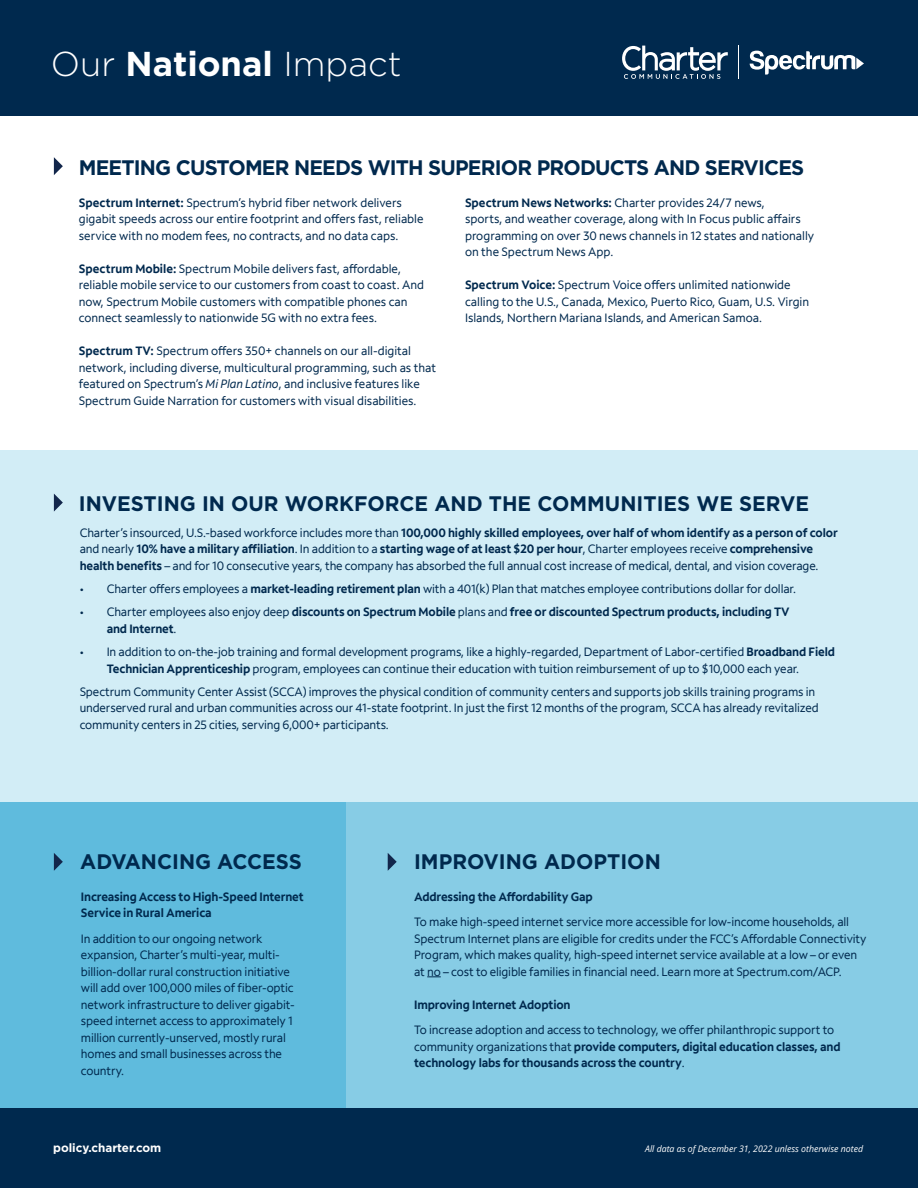
<style>
.page{position:relative;width:918px;height:1188px;background:#fff}
.page>*{position:absolute;margin:0;border:0;box-sizing:border-box;transform-origin:0 0}
.t1{font:300 34.5px "Gotham";color:#fff}
.t2{font:700 21px "Gotham";color:#00294e}
.t3{font:700 21px "Gotham";letter-spacing:-.04em;color:#00294e}
.t4{font:12px/16.5px "Spectrum Sans";letter-spacing:-.01em;color:#00294e}
.t5{font:700 12px/16.5px "Spectrum Sans";letter-spacing:-.01em;color:#00294e}
.t6{font:700 12px "Gotham";color:#fff}
.t7{font:italic 9px "Open Sans";color:#fff}
.s1{font-weight:700}
.s2{font-style:italic}
.s3{font-weight:400}
</style>
<div class="page">
<div style="left:0;top:451px;width:918px;height:737px;background:#d2edf6"></div>
<div style="left:0;top:803px;width:346px;height:385px;background:#5fbbdd"></div>
<div style="left:346px;top:803px;width:572px;height:385px;background:#87cce5"></div>
<svg style="left:388px;top:853px;width:9px;height:18px"></svg>
<svg style="left:54px;top:853px;width:9px;height:18px"></svg>
<div style="left:0;top:1108px;width:918px;height:80px;background:#00294e"></div>
<svg style="left:54px;top:157px;width:9px;height:18px"></svg>
<svg style="left:54px;top:494px;width:9px;height:18px"></svg>
<div style="left:0;top:0;width:918px;height:115px;background:#00294e"></div>
<svg style="left:427px;top:976px;width:14px;height:1px"></svg>
<svg style="left:750px;top:51px;width:114px;height:24px"></svg>
<hr style="left:739px;top:46px;width:1px;height:33px;background:#fff">
<svg style="left:622px;top:46px;width:106px;height:33px"></svg>
<p class="t1" style="left:51px;top:42px;width:352px">Our <span class="s1">National</span> Impact</p>
<p class="t3" style="left:79px;top:153px;width:727px">MEETING CUSTOMER NEEDS WITH SUPERIOR PRODUCTS AND SERVICES</p>
<p class="t4" style="left:79px;top:194px;width:346px"><span class="s1">Spectrum Internet:</span> Spectrum’s hybrid fiber network delivers gigabit speeds across our entire footprint and offers fast, reliable service with no modem fees, no contracts, and no data caps.</p>
<p class="t4" style="left:79px;top:260px;width:347px"><span class="s1">Spectrum Mobile:</span> Spectrum Mobile delivers fast, affordable, reliable mobile service to our customers from coast to coast. And now, Spectrum Mobile customers with compatible phones can connect seamlessly to nationwide 5G with no extra fees.</p>
<p class="t4" style="left:79px;top:343px;width:359px"><span class="s1">Spectrum TV:</span> Spectrum offers 350+ channels on our all-digital network, including diverse, multicultural programming, such as that featured on Spectrum’s <span class="s2">Mi Plan Latino</span>, and inclusive features like Spectrum Guide Narration for customers with visual disabilities.</p>
<p class="t4" style="left:465px;top:194px;width:351px"><span class="s1">Spectrum News Networks:</span> Charter provides 24/7 news,<br>sports, and weather coverage, along with In Focus public affairs programming on over 30 news channels in 12 states and nationally on the Spectrum News App.</p>
<p class="t4" style="left:465px;top:277px;width:346px"><span class="s1">Spectrum Voice:</span> Spectrum Voice offers unlimited nationwide calling to the U.S., Canada, Mexico, Puerto Rico, Guam, U.S. Virgin<br>Islands, Northern Mariana Islands, and American Samoa.</p>
<p class="t2" style="left:79px;top:490px;width:732px">INVESTING IN OUR WORKFORCE AND THE COMMUNITIES WE SERVE</p>
<p class="t4" style="left:80px;top:524px;width:760px">Charter’s insourced, U.S.-based workforce includes more than <span class="s1">100,000 highly skilled employees, over half of whom identify as a person of color </span>and nearly <span class="s1">10% have a military affiliation</span>. In addition to a <span class="s1">starting wage of at least $20 per hour</span>, Charter employees receive <span class="s1">comprehensive health benefits</span> – and for 10 consecutive years, the company has absorbed the full annual cost increase of medical, dental, and vision coverage.</p>
<p class="t4" style="left:80px;top:581px;width:718px">• Charter offers employees a <span class="s1">market-leading retirement plan</span> with a 401(k) Plan that matches employee contributions dollar for dollar.</p>
<p class="t5" style="left:107px;top:604px;width:685px;text-indent:-27px"><span class="s3">• Charter employees also enjoy deep</span> discounts on Spectrum Mobile <span class="s3">plans and</span> free or discounted Spectrum products, including TV and Internet<span class="s3">.</span></p>
<p class="t4" style="left:107px;top:644px;width:730px;text-indent:-27px">• In addition to on-the-job training and formal development programs, like a highly-regarded, Department of Labor-certified <span class="s1">Broadband Field<br>Technician Apprenticeship</span> program, employees can continue their education with tuition reimbursement of up to $10,000 each year.</p>
<p class="t4" style="left:80px;top:683px;width:741px">Spectrum Community Center Assist (SCCA) improves the physical condition of community centers and supports job skills training programs in underserved rural and urban communities across our 41-state footprint. In just the first 12 months of the program, SCCA has already revitalized community centers in 25 cities, serving 6,000+ participants.</p>
<p class="t2" style="left:80px;top:848px;width:223px">ADVANCING ACCESS</p>
<p class="t2" style="left:414px;top:848px;width:248px">IMPROVING ADOPTION</p>
<p class="t5" style="left:81px;top:888px;width:224px">Increasing Access to High-Speed Internet<br>Service in Rural America</p>
<p class="t4" style="left:81px;top:930px;width:215px">In addition to our ongoing network expansion, Charter’s multi-year, multi&shy;billion-dollar rural construction initiative will add over 100,000 miles of fiber-optic network infrastructure to deliver gigabit&shy;speed internet access to approximately 1 million currently-unserved, mostly rural homes and small businesses across the country.</p>
<p class="t4" style="left:414px;top:884px;width:436px;line-height:25.5px"><span class="s1">Addressing the Affordability Gap<br></span>To make high-speed internet service more accessible for low-income households, all</p>
<p class="t4" style="left:414px;top:930px;width:454px">Spectrum Internet plans are eligible for credits under the FCC’s Affordable Connectivity<br>Program, which makes quality, high-speed internet service available at a low – or even at no – cost to eligible families in financial need. Learn more at Spectrum.com/ACP.</p>
<p class="t4" style="left:414px;top:992px;width:422px;line-height:25.5px"><span class="s1">Improving Internet Adoption<br></span>To increase adoption and access to technology, we offer philanthropic support to</p>
<p class="t5" style="left:414px;top:1038px;width:428px"><span class="s3">community organizations that</span> provide computers, digital education classes, and technology labs for thousands across the country<span class="s3">.</span></p>
<p class="t6" style="left:53px;top:1140px;width:110px">policy.charter.com</p>
<p class="t7" style="left:645px;top:1142px;width:220px">All data as of December 31, 2022 unless otherwise noted</p>
</div>
